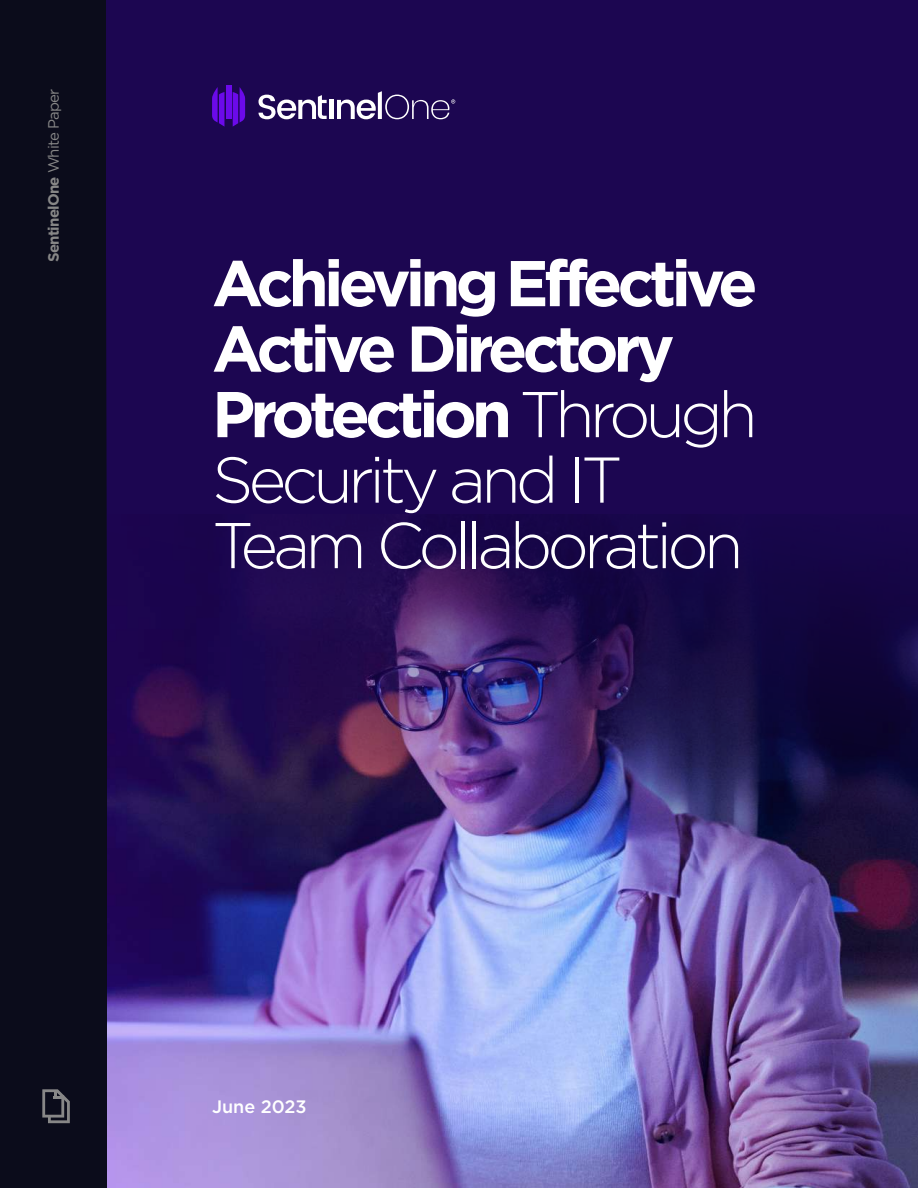
<style>
.page{position:relative;width:918px;height:1188px;background:#fff}
.page>*{position:absolute;margin:0;border:0;box-sizing:border-box;transform-origin:0 0}
.t1{font:700 64.5px/65.6px "Gotham";letter-spacing:-.075em;color:#fff}
.t2{font:500 18px "Gotham";color:#fff}
.t3{font:700 15px "Gotham";letter-spacing:-.05em;color:#878787}
.s1{font-weight:400}
.s2{font-weight:300}
</style>
<div class="page">
<img style="left:106px;top:988px;width:812px;height:200px">
<div style="left:0;top:0;width:106px;height:1188px;background:#0b0c1b"></div>
<svg style="left:42px;top:1089px;width:28px;height:34px"></svg>
<img style="left:106px;top:0;width:812px;height:988px">
<div style="left:226px;top:86px;width:5px;height:33px;background:#6b0aea"></div>
<svg style="left:233px;top:87px;width:12px;height:40px"></svg>
<svg style="left:212px;top:87px;width:12px;height:40px"></svg>
<hr style="left:330px;top:100px;width:4px;height:19px;background:#fff">
<svg style="left:259px;top:95px;width:68px;height:24px"></svg>
<svg style="left:337px;top:91px;width:118px;height:28px"></svg>
<p class="t3" style="left:44px;top:262px;width:175px;rotate:-90deg">SentinelOne <span class="s1">White Paper</span></p>
<p class="t1" style="left:212px;top:250px;width:547px">Achieving Effective<br>Active Directory<br>Protection <span class="s2">Through<br>Security and IT<br>Team Collaboration</span></p>
<p class="t2" style="left:212px;top:1095px;width:96px">June 2023</p>
</div>
